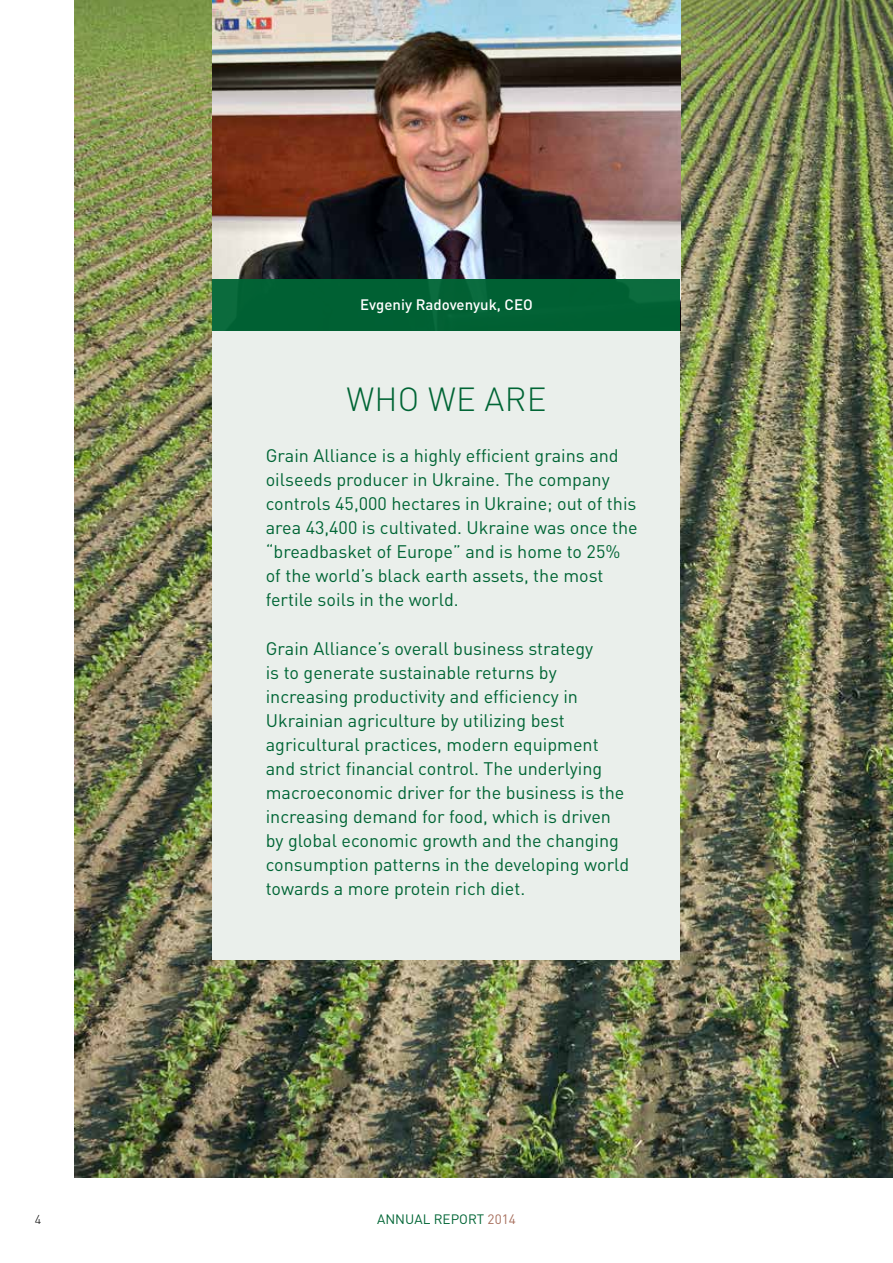
<style>
.page{position:relative;width:893px;height:1263px;background:#fff}
.page>*{position:absolute;margin:0;border:0;box-sizing:border-box;transform-origin:0 0}
.t1{font:300 33px "DIN Pro";letter-spacing:.01em;color:#006535}
.t2{font:18px/24px "DIN Pro";color:#006535}
.t3{font:500 15px "DIN Pro";color:#fff}
.t4{font:13.5px "DIN Pro";color:#006535}
.t5{font:300 12.75px "DIN Pro";color:#000}
.s1{color:#a76f5d}
</style>
<div class="page">
<img style="left:74px;top:0;width:819px;height:1178px">
<div style="left:213px;top:0;width:467px;height:960px;background:#eaefeb"></div>
<img style="left:213px;top:0;width:467px;height:279px">
<div style="left:213px;top:279px;width:467px;height:52px;background:#006535"></div>
<p class="t3" style="left:360px;top:294px;width:174px">Evgeniy Radovenyuk, CEO</p>
<h1 class="t1" style="left:346px;top:377px;width:202px">WHO WE ARE</h1>
<p class="t2" style="left:266px;top:443px;width:374px">Grain Alliance is a highly efficient grains and oilseeds producer in Ukraine. The company controls 45,000 hectares in Ukraine; out of this area 43,400 is cultivated. Ukraine was once the “breadbasket of Europe” and is home to 25% of the world’s black earth assets, the most fertile soils in the world.</p>
<p class="t2" style="left:266px;top:636px;width:365px">Grain Alliance’s overall business strategy<br>is to generate sustainable returns by increasing productivity and efficiency in Ukrainian agriculture by utilizing best agricultural practices, modern equipment and strict financial control. The underlying macroeconomic driver for the business is the increasing demand for food, which is driven by global economic growth and the changing consumption patterns in the developing world towards a more protein rich diet.</p>
<p class="t5" style="left:35px;top:1210px;width:8px">4</p>
<p class="t4" style="left:377px;top:1210px;width:140px">ANNUAL REPORT <span class="s1">2014</span></p>
</div>
